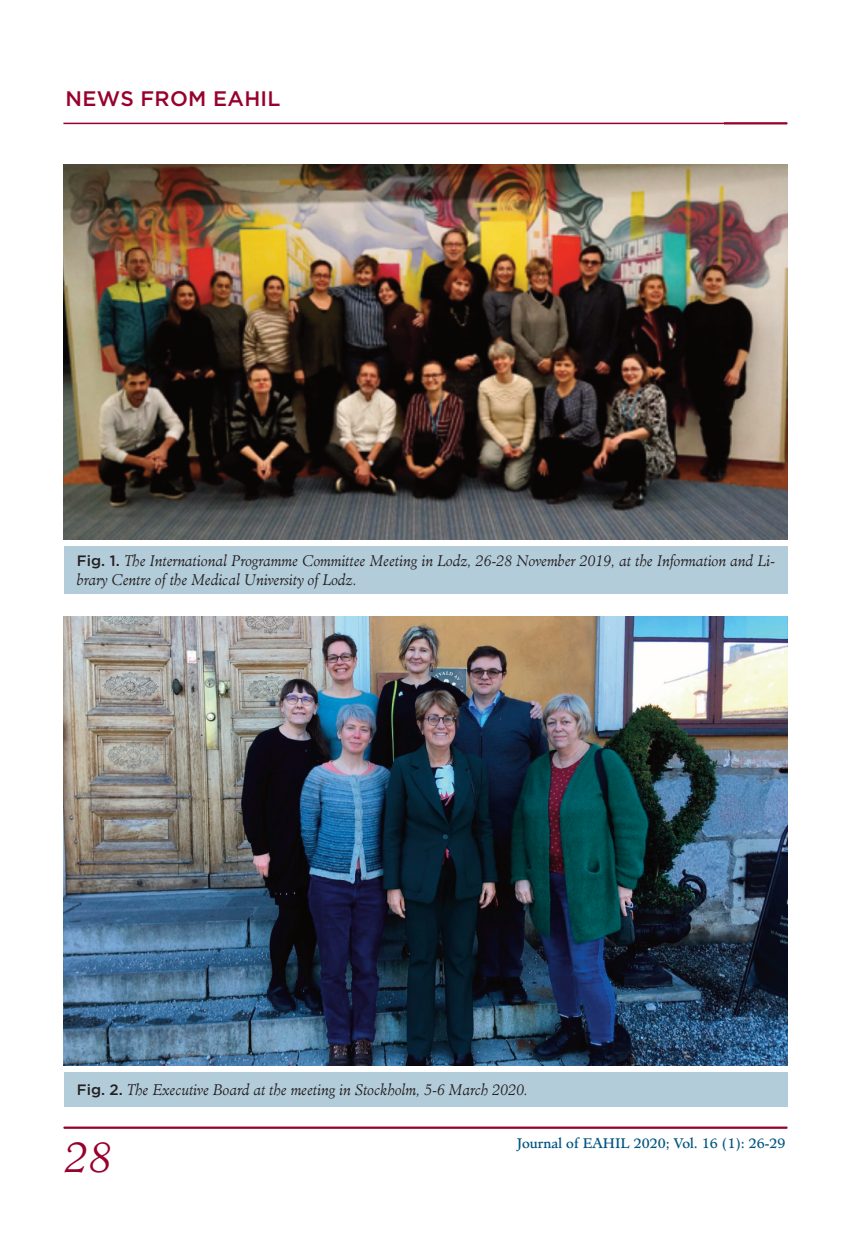
<style>
.page{position:relative;width:851px;height:1234px;background:#fff}
.page>*{position:absolute;margin:0;border:0;box-sizing:border-box;transform-origin:0 0}
.t1{font:italic 300 42px "Minister";color:#98012d}
.t2{font:500 21px "Gotham";letter-spacing:.015em;color:#98012d}
.t3{font:italic 300 15px/18.8px "Minister";color:#231f20;scale:.95 1}
.t4{font:13.5px "Minister";color:#005480}
.s1{font-family:"Gotham";font-weight:500;font-style:normal}
</style>
<div class="page">
<hr style="left:64px;top:1126px;width:723px;height:2px;background:#98012d">
<hr style="left:64px;top:123px;width:723px;height:1px;background:#98012d">
<img style="left:64px;top:165px;width:723px;height:374px">
<div style="left:64px;top:546px;width:723px;height:47px;background:#b3ccd9"></div>
<img style="left:64px;top:616px;width:723px;height:449px">
<div style="left:64px;top:1072px;width:723px;height:34px;background:#b3ccd9"></div>
<p class="t2" style="left:65px;top:91px;width:216px">NEWS FROM EAHIL</p>
<p class="t3" style="left:77px;top:552px;width:736px"><span class="s1">Fig. 1.</span> The International Programme Committee Meeting in Lodz, 26-28 November 2019, at the Information and Li&shy;brary Centre of the Medical University of Lodz.</p>
<p class="t3" style="left:77px;top:1081px;width:476px"><span class="s1">Fig. 2.</span> The Executive Board at the meeting in Stockholm, 5-6 March 2020.</p>
<p class="t4" style="left:516px;top:1137px;width:270px">Journal of EAHIL 2020; Vol. 16 (1): 26-29</p>
<p class="t1" style="left:65px;top:1138px;width:48px">28</p>
</div>
